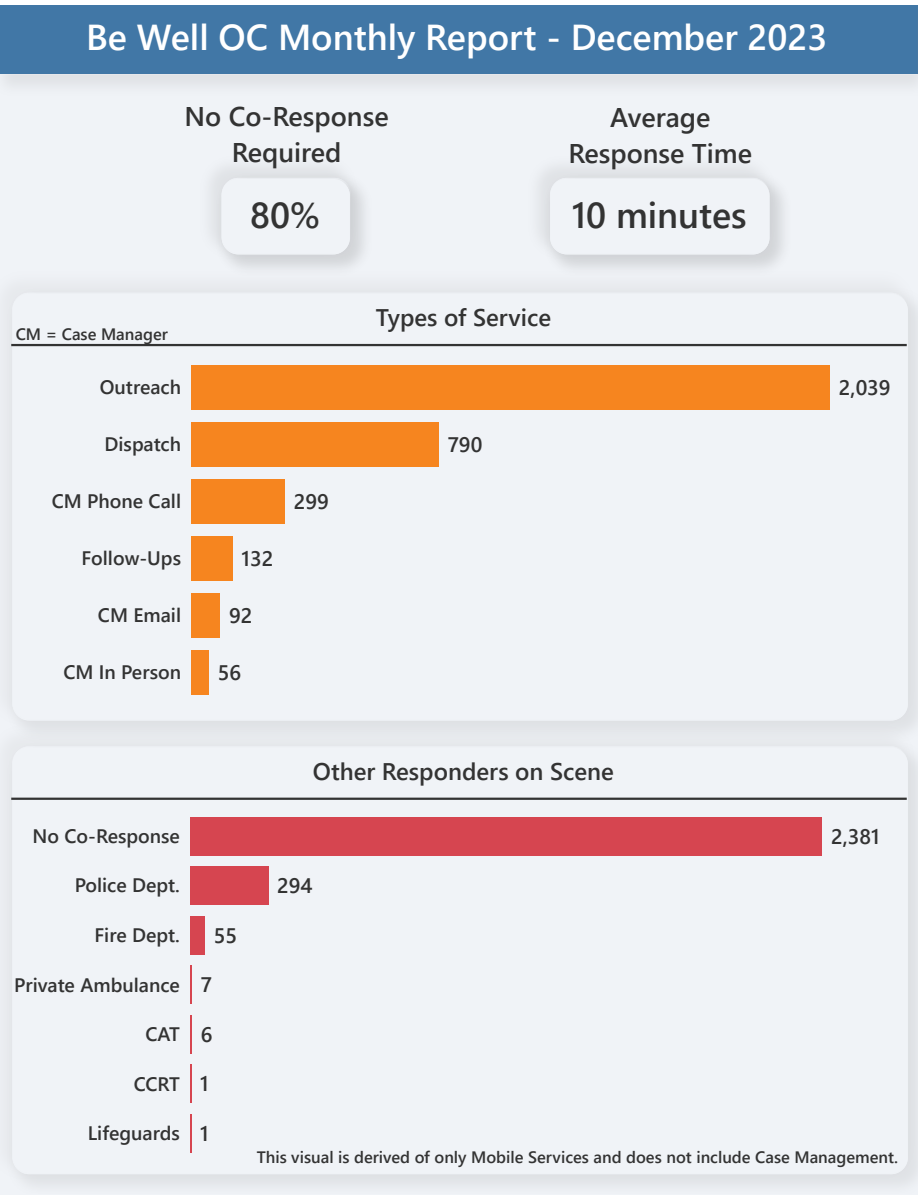
<style>
.page{position:relative;width:918px;height:1200px;background:#fff}
.page>*{position:absolute;margin:0;border:0;box-sizing:border-box;transform-origin:0 0}
.t1{font:600 36px "Segoe UI";color:#fff}
.t2{font:600 36px "Segoe UI";color:#333}
.t3{font:600 27px/36px "Segoe UI";color:#333;text-align:center}
.t4{font:600 24px "Segoe UI";color:#333}
.t5{font:600 21px "Segoe UI";color:#333}
.t6{font:600 19.5px "Segoe UI";color:#333}
.t7{font:600 16.5px "Segoe UI";color:#333}
</style>
<div class="page">
<div style="left:0;top:6px;width:918px;height:1188px;background:#f0f3f7"></div>
<div style="left:1px;top:282px;width:917px;height:465px;background:#808080;opacity:.15"></div>
<svg style="left:12px;top:346px;width:895px;height:349px"></svg>
<hr style="left:11px;top:344px;width:896px;height:2px;background:#333">
<div style="left:191px;top:365px;width:639px;height:44px;background:#f6851f"></div>
<div style="left:191px;top:422px;width:248px;height:44px;background:#f6851f"></div>
<div style="left:191px;top:479px;width:94px;height:44px;background:#f6851f"></div>
<div style="left:191px;top:536px;width:42px;height:44px;background:#f6851f"></div>
<div style="left:191px;top:593px;width:29px;height:44px;background:#f6851f"></div>
<div style="left:191px;top:650px;width:18px;height:44px;background:#f6851f"></div>
<div style="left:539px;top:168px;width:258px;height:113px;background:#252423;opacity:.15"></div>
<svg style="left:550px;top:177px;width:220px;height:78px"></svg>
<div style="left:210px;top:168px;width:167px;height:113px;background:#252423;opacity:.15"></div>
<svg style="left:221px;top:177px;width:131px;height:78px"></svg>
<div style="left:0;top:719px;width:918px;height:464px;background:#e3e5e9"></div>
<div style="left:1px;top:736px;width:917px;height:458px;background:#e7e9ed"></div>
<div style="left:12px;top:748px;width:895px;height:426px;background:#f0f3f7"></div>
<hr style="left:11px;top:797px;width:896px;height:2px;background:#333">
<div style="left:190px;top:816px;width:632px;height:39px;background:#d64550"></div>
<div style="left:190px;top:866px;width:78px;height:38px;background:#d64550"></div>
<div style="left:190px;top:915px;width:15px;height:39px;background:#d64550"></div>
<hr style="left:190px;top:965px;width:2px;height:38px;background:#d64550">
<hr style="left:190px;top:1014px;width:2px;height:39px;background:#d64550">
<hr style="left:190px;top:1064px;width:1px;height:38px;background:#d64550">
<hr style="left:190px;top:1113px;width:1px;height:39px;background:#d64550">
<div style="left:0;top:6px;width:918px;height:95px;background:#808080;opacity:.15"></div>
<h1 class="t1" style="left:86px;top:11px;width:743px">Be Well OC Monthly Report - December 2023</h1>
<h2 class="t3" style="left:185px;top:97px;width:206px">No Co-Response<br>Required</h2>
<h1 class="t2" style="left:250px;top:189px;width:72px">80%</h1>
<h2 class="t3" style="left:568px;top:98px;width:185px">Average<br>Response Time</h2>
<h1 class="t2" style="left:572px;top:189px;width:177px">10 minutes</h1>
<p class="t7" style="left:16px;top:322px;width:154px">CM = Case Manager</p>
<p class="t6" style="left:100px;top:373px;width:83px">Outreach</p>
<p class="t6" style="left:105px;top:430px;width:78px">Dispatch</p>
<p class="t6" style="left:52px;top:487px;width:131px">CM Phone Call</p>
<p class="t6" style="left:81px;top:544px;width:101px">Follow-Ups</p>
<p class="t6" style="left:98px;top:601px;width:85px">CM Email</p>
<p class="t6" style="left:63px;top:658px;width:119px">CM In Person</p>
<p class="t5" style="left:242px;top:543px;width:33px">132</p>
<p class="t5" style="left:229px;top:600px;width:25px">92</p>
<p class="t5" style="left:218px;top:657px;width:25px">56</p>
<p class="t5" style="left:294px;top:486px;width:37px">299</p>
<p class="t4" style="left:376px;top:300px;width:177px">Types of Service</p>
<p class="t5" style="left:448px;top:429px;width:36px">790</p>
<p class="t6" style="left:33px;top:821px;width:149px">No Co-Response</p>
<p class="t6" style="left:75px;top:871px;width:107px">Police Dept.</p>
<p class="t6" style="left:95px;top:920px;width:87px">Fire Dept.</p>
<p class="t6" style="left:14px;top:970px;width:167px">Private Ambulance</p>
<p class="t6" style="left:145px;top:1019px;width:36px">CAT</p>
<p class="t6" style="left:134px;top:1069px;width:48px">CCRT</p>
<p class="t6" style="left:88px;top:1118px;width:94px">Lifeguards</p>
<p class="t5" style="left:214px;top:919px;width:25px">55</p>
<p class="t5" style="left:201px;top:969px;width:13px">7</p>
<p class="t5" style="left:201px;top:1018px;width:13px">6</p>
<p class="t5" style="left:200px;top:1068px;width:10px">1</p>
<p class="t5" style="left:200px;top:1117px;width:10px">1</p>
<p class="t4" style="left:313px;top:754px;width:303px">Other Responders on Scene</p>
<p class="t5" style="left:277px;top:870px;width:37px">294</p>
<p class="t5" style="left:839px;top:372px;width:53px">2,039</p>
<p class="t5" style="left:831px;top:820px;width:50px">2,381</p>
<p class="t7" style="left:257px;top:1144px;width:643px">This visual is derived of only Mobile Services and does not include Case Management.</p>
</div>
